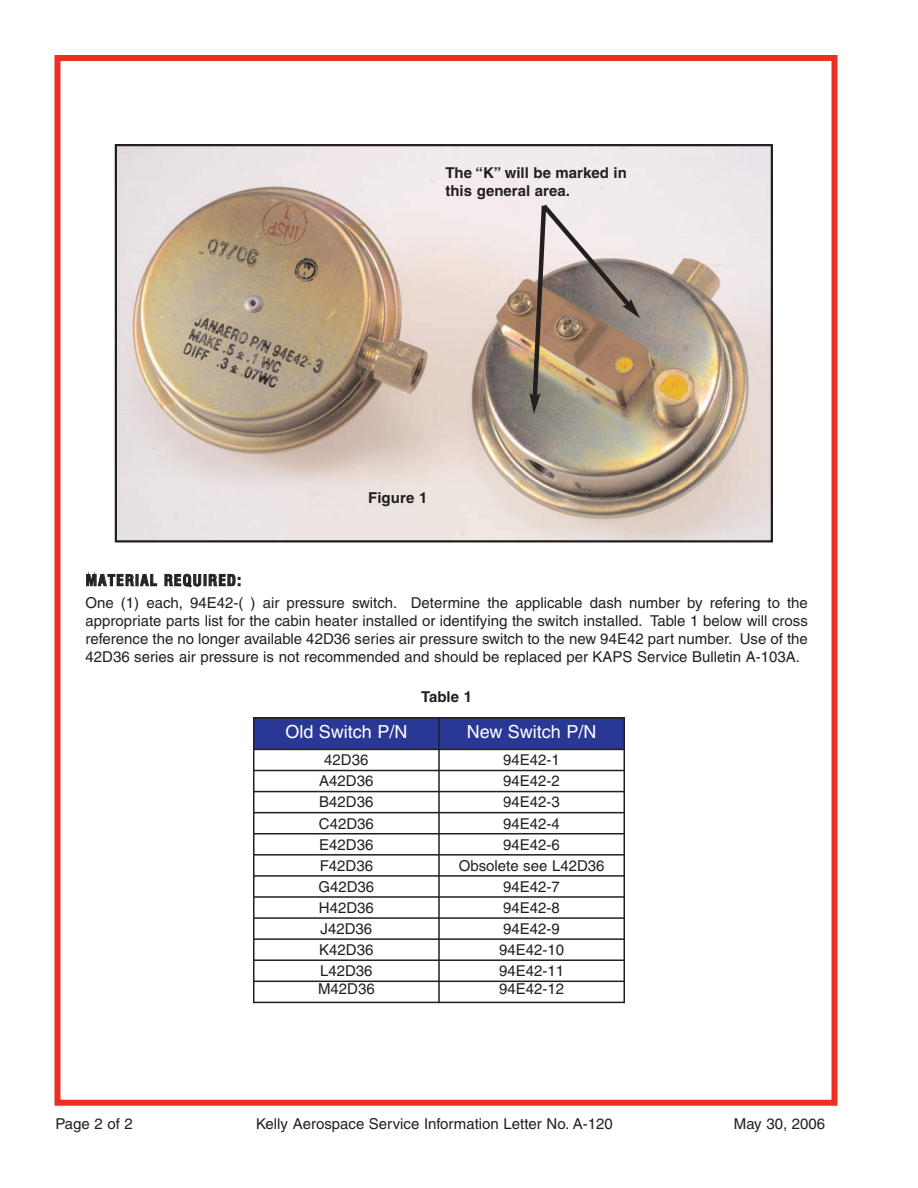
<style>
.page{position:relative;width:918px;height:1188px;background:#fff}
.page>*{position:absolute;margin:0;border:0;box-sizing:border-box;transform-origin:0 0}
.t1{font:18px "Helvetica";color:#fff}
.t2{font:15px/18px "Helvetica";color:#231f20;text-align:justify}
.t3{font:700 15px/18px "Helvetica";color:#231f20}
.t4{font:700 condensed 15px "Swiss 721 BT";letter-spacing:.085em;color:#231f20}
</style>
<div class="page">
<div style="left:54px;top:55px;width:783px;height:1051px;border:6px solid #ee2e22"></div>
<img style="left:118px;top:147px;width:652px;height:393px">
<div style="left:115px;top:144px;width:658px;height:399px;border:2px solid #231f20"></div>
<svg style="left:529px;top:200px;width:111px;height:214px;background:#ad9b8c"></svg>
<div style="left:253px;top:717px;width:186px;height:32px;background:#293795"></div>
<div style="left:439px;top:717px;width:186px;height:32px;background:#293795"></div>
<hr style="left:253px;top:717px;width:2px;height:286px;background:#231f20">
<hr style="left:438px;top:717px;width:2px;height:286px;background:#231f20">
<hr style="left:624px;top:717px;width:1px;height:286px;background:#231f20">
<hr style="left:253px;top:717px;width:372px;height:2px;background:#231f20">
<hr style="left:253px;top:749px;width:372px;height:1px;background:#231f20">
<hr style="left:253px;top:770px;width:372px;height:1px;background:#231f20">
<hr style="left:253px;top:791px;width:372px;height:1px;background:#231f20">
<hr style="left:253px;top:812px;width:372px;height:1px;background:#231f20">
<hr style="left:253px;top:833px;width:372px;height:1px;background:#231f20">
<hr style="left:253px;top:854px;width:372px;height:2px;background:#231f20">
<hr style="left:253px;top:875px;width:372px;height:2px;background:#231f20">
<hr style="left:253px;top:896px;width:372px;height:2px;background:#231f20">
<hr style="left:253px;top:917px;width:372px;height:2px;background:#231f20">
<hr style="left:253px;top:938px;width:372px;height:2px;background:#231f20">
<hr style="left:253px;top:959px;width:372px;height:2px;background:#231f20">
<hr style="left:253px;top:981px;width:372px;height:1px;background:#231f20">
<hr style="left:253px;top:1002px;width:372px;height:1px;background:#231f20">
<p class="t3" style="left:446px;top:165px;width:183px">The “K” will be marked in this general area.</p>
<p class="t3" style="left:368px;top:489px;width:61px">Figure 1</p>
<p class="t4" style="left:86px;top:572px;width:157px">MATERIAL REQUIRED:</p>
<p class="t2" style="left:86px;top:595px;width:724px">One (1) each, 94E42-( ) air pressure switch. Determine the applicable dash number by refering to the appropriate parts list for the cabin heater installed or identifying the switch installed. Table 1 below will cross reference the no longer available 42D36 series air pressure switch to the new 94E42 part number. Use of the 42D36 series air pressure is not recommended and should be replaced per KAPS Service Bulletin A-103A.</p>
<p class="t3" style="left:421px;top:689px;width:52px">Table 1</p>
<p class="t1" style="left:285px;top:725px;width:124px">Old Switch P/N</p>
<p class="t1" style="left:467px;top:725px;width:131px">New Switch P/N</p>
<p class="t2" style="left:324px;top:752px;width:46px">42D36</p>
<p class="t2" style="left:503px;top:752px;width:58px">94E42-1</p>
<p class="t2" style="left:319px;top:773px;width:56px">A42D36</p>
<p class="t2" style="left:503px;top:773px;width:58px">94E42-2</p>
<p class="t2" style="left:319px;top:795px;width:56px">B42D36</p>
<p class="t2" style="left:503px;top:795px;width:58px">94E42-3</p>
<p class="t2" style="left:319px;top:816px;width:57px">C42D36</p>
<p class="t2" style="left:503px;top:816px;width:58px">94E42-4</p>
<p class="t2" style="left:319px;top:837px;width:56px">E42D36</p>
<p class="t2" style="left:503px;top:837px;width:58px">94E42-6</p>
<p class="t2" style="left:320px;top:858px;width:55px">F42D36</p>
<p class="t2" style="left:459px;top:858px;width:147px">Obsolete see L42D36</p>
<p class="t2" style="left:318px;top:879px;width:57px">G42D36</p>
<p class="t2" style="left:503px;top:879px;width:58px">94E42-7</p>
<p class="t2" style="left:319px;top:900px;width:57px">H42D36</p>
<p class="t2" style="left:503px;top:900px;width:58px">94E42-8</p>
<p class="t2" style="left:321px;top:921px;width:53px">J42D36</p>
<p class="t2" style="left:503px;top:921px;width:58px">94E42-9</p>
<p class="t2" style="left:319px;top:942px;width:56px">K42D36</p>
<p class="t2" style="left:499px;top:942px;width:67px">94E42-10</p>
<p class="t2" style="left:320px;top:963px;width:54px">L42D36</p>
<p class="t2" style="left:499px;top:963px;width:67px">94E42-11</p>
<p class="t2" style="left:318px;top:981px;width:58px">M42D36</p>
<p class="t2" style="left:499px;top:981px;width:67px">94E42-12</p>
<p class="t2" style="left:56px;top:1116px;width:79px">Page 2 of 2</p>
<p class="t2" style="left:256px;top:1116px;width:358px">Kelly Aerospace Service Information Letter No. A-120</p>
<p class="t2" style="left:734px;top:1116px;width:93px">May 30, 2006</p>
</div>
